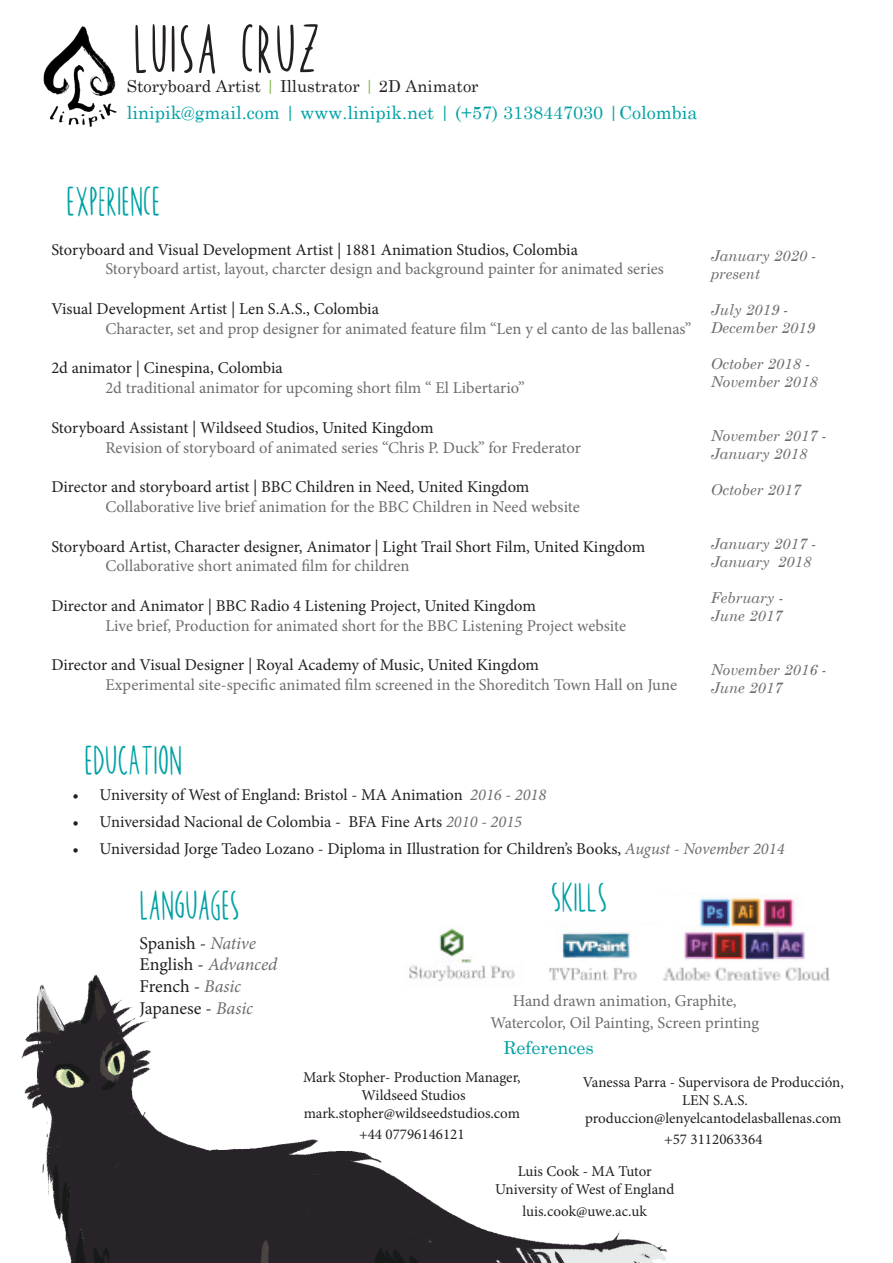
<style>
.page{position:relative;width:893px;height:1263px;background:#fff}
.page>*{position:absolute;margin:0;border:0;box-sizing:border-box;transform-origin:0 0}
.t1{font:75px "Lini In Caps";letter-spacing:.025em;color:#231f20}
.t2{font:45px "Lini In Caps";color:#00a1a4}
.t3{font:18px "Century Schoolbook";color:#00a1a4}
.t4{font:18px "Minion Pro";letter-spacing:-.005em;color:#231f20}
.t5{font:16.5px "Minion Pro";letter-spacing:-.005em;color:#231f20}
.t6{font:16.5px "Minion Pro";color:#6c6d70}
.t7{font:16.5px "Century Schoolbook";color:#231f20}
.t8{font:15px "Minion Pro";color:#231f20}
.t9{font:italic 15px/18px "Century Schoolbook";color:#6c6d70}
.s1{color:#83ba47}
.s2{font-style:italic;color:#6c6d70}
</style>
<div class="page">
<img style="left:21px;top:974px;width:646px;height:289px">
<img style="left:527px;top:932px;width:132px;height:58px">
<img style="left:386px;top:928px;width:141px;height:60px">
<img style="left:659px;top:897px;width:171px;height:97px">
<img style="left:43px;top:26px;width:74px;height:101px">
<p class="t1" style="left:133px;top:11px;width:189px">LUISA CRUZ</p>
<p class="t7" style="left:127px;top:73px;width:353px">Storyboard Artist <span class="s1">|</span> Illustrator <span class="s1">|</span> 2D Animator</p>
<p class="t3" style="left:127px;top:97px;width:572px">linipik@gmail.com | www.linipik.net | (+57) 3138447030 |Colombia</p>
<p class="t2" style="left:67px;top:179px;width:95px">EXPERIENCE</p>
<p class="t5" style="left:51px;top:238px;width:528px">Storyboard and Visual Development Artist | 1881 Animation Studios, Colombia</p>
<p class="t6" style="left:105px;top:258px;width:560px">Storyboard artist, layout, charcter design and background painter for animated series</p>
<p class="t5" style="left:51px;top:298px;width:329px">Visual Development Artist | Len S.A.S., Colombia</p>
<p class="t6" style="left:105px;top:317px;width:588px">Character, set and prop designer for animated feature film “Len y el canto de las ballenas”</p>
<p class="t5" style="left:51px;top:357px;width:233px">2d animator | Cinespina, Colombia</p>
<p class="t6" style="left:105px;top:377px;width:421px">2d traditional animator for upcoming short film “ El Libertario”</p>
<p class="t5" style="left:51px;top:416px;width:384px">Storyboard Assistant | Wildseed Studios, United Kingdom</p>
<p class="t6" style="left:105px;top:436px;width:477px">Revision of storyboard of animated series “Chris P. Duck” for Frederator</p>
<p class="t5" style="left:51px;top:476px;width:480px">Director and storyboard artist | BBC Children in Need, United Kingdom</p>
<p class="t6" style="left:105px;top:496px;width:476px">Collaborative live brief animation for the BBC Children in Need website</p>
<p class="t5" style="left:51px;top:535px;width:595px">Storyboard Artist, Character designer, Animator | Light Trail Short Film, United Kingdom</p>
<p class="t6" style="left:105px;top:555px;width:306px">Collaborative short animated film for children</p>
<p class="t5" style="left:51px;top:595px;width:486px">Director and Animator | BBC Radio 4 Listening Project, United Kingdom</p>
<p class="t6" style="left:105px;top:614px;width:522px">Live brief, Production for animated short for the BBC Listening Project website</p>
<p class="t5" style="left:51px;top:654px;width:489px">Director and Visual Designer | Royal Academy of Music, United Kingdom</p>
<p class="t6" style="left:105px;top:674px;width:573px">Experimental site-specific animated film screened in the Shoreditch Town Hall on June</p>
<p class="t9" style="left:711px;top:246px;width:107px">January 2020 -</p>
<p class="t9" style="left:711px;top:264px;width:51px">present</p>
<p class="t9" style="left:711px;top:300px;width:79px">July 2019 -</p>
<p class="t9" style="left:711px;top:318px;width:106px">December 2019</p>
<p class="t9" style="left:711px;top:354px;width:101px">October 2018 -</p>
<p class="t9" style="left:711px;top:372px;width:108px">November 2018</p>
<p class="t9" style="left:711px;top:426px;width:117px">November 2017 -<br>January 2018</p>
<p class="t9" style="left:711px;top:480px;width:92px">October 2017</p>
<p class="t9" style="left:711px;top:534px;width:107px">January 2017 -<br>January 2018</p>
<p class="t9" style="left:711px;top:588px;width:74px">February -</p>
<p class="t9" style="left:711px;top:606px;width:73px">June 2017</p>
<p class="t9" style="left:711px;top:660px;width:117px">November 2016 -<br>June 2017</p>
<p class="t2" style="left:85px;top:737px;width:99px">EDUCATION</p>
<p class="t5" style="left:73px;top:783px;width:475px">• University of West of England: Bristol - MA Animation <span class="s2">2016 - 2018</span></p>
<p class="t5" style="left:73px;top:810px;width:451px">• Universidad Nacional de Colombia - BFA Fine Arts <span class="s2">2010 - 2015</span></p>
<p class="t5" style="left:73px;top:837px;width:713px">• Universidad Jorge Tadeo Lozano - Diploma in Illustration for Children’s Books, <span class="s2">August - November 2014</span></p>
<p class="t2" style="left:139px;top:882px;width:102px">LANGUAGES</p>
<p class="t4" style="left:139px;top:931px;width:118px">Spanish - <span class="s2">Native</span></p>
<p class="t4" style="left:139px;top:953px;width:139px">English - <span class="s2">Advanced</span></p>
<p class="t4" style="left:139px;top:974px;width:103px">French - <span class="s2">Basic</span></p>
<p class="t4" style="left:139px;top:996px;width:115px">Japanese - <span class="s2">Basic</span></p>
<p class="t2" style="left:551px;top:874px;width:58px">SKILLS</p>
<p class="t6" style="left:513px;top:990px;width:225px">Hand drawn animation, Graphite,</p>
<p class="t6" style="left:490px;top:1011px;width:270px">Watercolor, Oil Painting, Screen printing</p>
<p class="t3" style="left:504px;top:1033px;width:92px">References</p>
<p class="t8" style="left:303px;top:1067px;width:219px">Mark Stopher- Production Manager,</p>
<p class="t8" style="left:362px;top:1085px;width:105px">Wildseed Studios</p>
<p class="t8" style="left:304px;top:1103px;width:218px">mark.stopher@wildseedstudios.com</p>
<p class="t8" style="left:359px;top:1124px;width:107px">+44 07796146121</p>
<p class="t8" style="left:583px;top:1072px;width:262px">Vanessa Parra - Supervisora de Producción,</p>
<p class="t8" style="left:682px;top:1090px;width:67px">LEN S.A.S.</p>
<p class="t8" style="left:585px;top:1108px;width:258px">produccion@lenyelcantodelasballenas.com</p>
<p class="t8" style="left:664px;top:1129px;width:100px">+57 3112063364</p>
<p class="t8" style="left:518px;top:1161px;width:135px">Luis Cook - MA Tutor</p>
<p class="t8" style="left:495px;top:1179px;width:181px">University of West of England</p>
<p class="t8" style="left:522px;top:1201px;width:126px">luis.cook@uwe.ac.uk</p>
</div>
